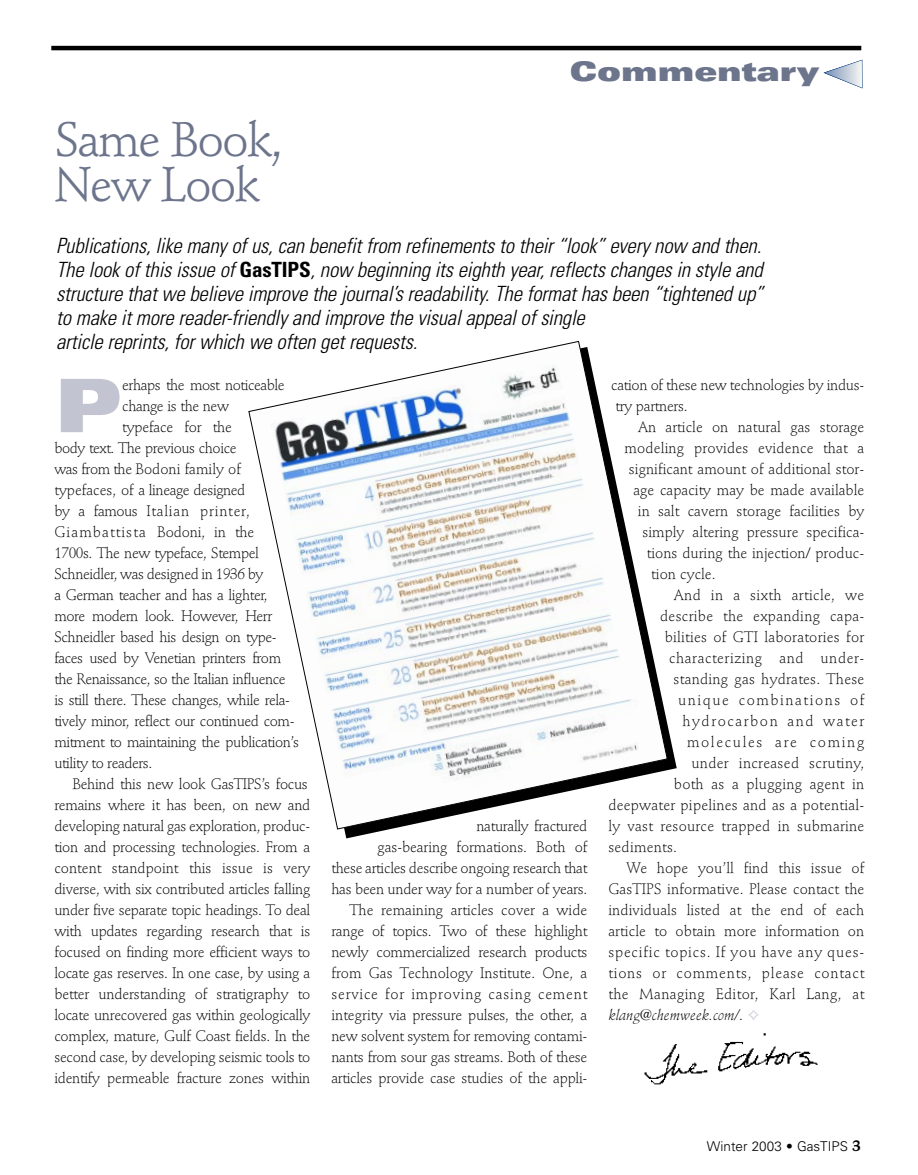
<style>
.page{position:relative;width:918px;height:1175px;background:#fff}
.page>*{position:absolute;margin:0;border:0;box-sizing:border-box;transform-origin:0 0}
.t1{font:900 expanded 73.8px "Univers";color:#c2c4d1}
.t2{font:48px/45px "Stempel Schneidler";letter-spacing:-.04em;color:#6d758c}
.t3{font:900 expanded 27px "Univers";color:#6d758c}
.t4{font:italic 300 condensed 21px/24px "Univers";letter-spacing:-.01em;color:#000}
.t5{font:300 15px/21px "Stempel Schneidler";letter-spacing:-.02em;color:#000;text-align:right}
.t6{font:300 15px "Stempel Schneidler";color:#000}
.t7{font:300 15px "Stempel Schneidler";letter-spacing:.015em;color:#000}
.t8{font:300 15px "Stempel Schneidler";letter-spacing:.005em;color:#000}
.t9{font:300 15px "Stempel Schneidler";letter-spacing:.05em;color:#000}
.t10{font:300 15px "Stempel Schneidler";letter-spacing:.025em;color:#000}
.t11{font:300 15px "Stempel Schneidler";letter-spacing:.105em;color:#000}
.t12{font:300 15px "Stempel Schneidler";letter-spacing:.01em;color:#000}
.t13{font:300 15px "Stempel Schneidler";letter-spacing:.075em;color:#000}
.t14{font:300 15px "Stempel Schneidler";letter-spacing:.035em;color:#000}
.t15{font:300 15px "Stempel Schneidler";letter-spacing:.02em;color:#000}
.t16{font:italic 300 15px "Stempel Schneidler";letter-spacing:.005em;color:#000}
.t17{font:300 15px "Stempel Schneidler";letter-spacing:.11em;color:#000}
.t18{font:300 13.5px "Univers";color:#000}
.s1{font-weight:700;font-style:normal}
.s2{font-style:normal}
.s3{color:#c2c4d1}
.s4{font-family:"Stempel Schneidler";font-weight:700;font-size:15px}
</style>
<div class="page">
<svg style="left:823px;top:60px;width:40px;height:28px"></svg>
<hr style="left:51px;top:46px;width:810px;height:4px;background:#000">
<img style="left:644px;top:1033px;width:174px;height:52px">
<svg style="left:248px;top:340px;width:420px;height:490px"></svg>
<h3 class="t3" style="left:570px;top:61px;width:251px">Commentary</h3>
<h2 class="t2" style="left:54px;top:122px;width:230px">Same Book,<br>New Look</h2>
<p class="t4" style="left:56px;top:235px;width:709px">Publications, like many of us, can benefit from refinements to their “look” every now and then.<br>The look of this issue of <span class="s1">GasTIPS</span>, now beginning its eighth year, reflects changes in style and structure that we believe improve the journal’s readability. The format has been “tightened up” to make it more reader-friendly and improve the visual appeal of single<br>article reprints, for which we often get requests.</p>
<h1 class="t1" style="left:54px;top:379px;width:69px">P</h1>
<p class="t5" style="left:122px;top:376px;width:164px">erhaps the most noticeable</p>
<p class="t5" style="left:122px;top:397px;width:108px">change is the new</p>
<p class="t5" style="left:122px;top:418px;width:111px">typeface for the</p>
<p class="t5" style="left:54px;top:439px;width:184px">body text. The previous choice</p>
<p class="t6" style="left:54px;top:463px;width:188px">was from the Bodoni family of</p>
<p class="t5" style="left:54px;top:481px;width:193px">typefaces, of a lineage designed</p>
<p class="t9" style="left:54px;top:505px;width:197px">by a famous Italian printer,</p>
<p class="t13" style="left:54px;top:526px;width:202px">Giambattista Bodoni, in the</p>
<p class="t5" style="left:54px;top:544px;width:206px">1700s. The new typeface, Stempel</p>
<p class="t5" style="left:54px;top:565px;width:210px">Schneidler, was designed in 1936 by</p>
<p class="t5" style="left:54px;top:586px;width:215px">a German teacher and has a lighter,</p>
<p class="t5" style="left:54px;top:607px;width:219px">more modern look. However, Herr</p>
<p class="t5" style="left:54px;top:628px;width:224px">Schneidler based his design on type-</p>
<p class="t5" style="left:54px;top:649px;width:228px">faces used by Venetian printers from</p>
<p class="t5" style="left:54px;top:670px;width:233px">the Renaissance, so the Italian influence</p>
<p class="t5" style="left:54px;top:691px;width:237px">is still there. These changes, while rela-</p>
<p class="t5" style="left:54px;top:712px;width:242px">tively minor, reflect our continued com-</p>
<p class="t5" style="left:54px;top:733px;width:246px">mitment to maintaining the publication’s</p>
<p class="t5" style="left:54px;top:754px;width:99px">utility to readers.</p>
<p class="t5" style="left:72px;top:775px;width:237px">Behind this new look GasTIPS’s focus</p>
<p class="t5" style="left:54px;top:796px;width:258px">remains where it has been, on new and</p>
<p class="t5" style="left:54px;top:817px;width:258px">developing natural gas exploration, produc-</p>
<p class="t5" style="left:54px;top:838px;width:257px">tion and processing technologies. From a</p>
<p class="t6" style="left:54px;top:862px;width:258px">content standpoint this issue is very</p>
<p class="t5" style="left:54px;top:880px;width:258px">diverse, with six contributed articles falling</p>
<p class="t5" style="left:54px;top:901px;width:258px">under five separate topic headings. To deal</p>
<p class="t5" style="left:54px;top:922px;width:258px">with updates regarding research that is</p>
<p class="t5" style="left:54px;top:943px;width:258px">focused on finding more efficient ways to</p>
<p class="t5" style="left:54px;top:964px;width:258px">locate gas reserves. In one case, by using a</p>
<p class="t5" style="left:54px;top:985px;width:258px">better understanding of stratigraphy to</p>
<p class="t5" style="left:54px;top:1006px;width:258px">locate unrecovered gas within geologically</p>
<p class="t5" style="left:54px;top:1027px;width:258px">complex, mature, Gulf Coast fields. In the</p>
<p class="t5" style="left:54px;top:1048px;width:258px">second case, by developing seismic tools to</p>
<p class="t5" style="left:54px;top:1069px;width:258px">identify permeable fracture zones within</p>
<p class="t5" style="left:331px;top:817px;width:258px">naturally fractured<br>gas-bearing formations. Both of<br>these articles describe ongoing research that has been under way for a number of years.<br>The remaining articles cover a wide range of topics. Two of these highlight newly commercialized research products from Gas Technology Institute. One, a service for improving casing cement integrity via pressure pulses, the other, a new solvent system for removing contami&shy;nants from sour gas streams. Both of these articles provide case studies of the appli-</p>
<p class="t5" style="left:611px;top:376px;width:255px;text-align:left">cation of these new technologies by indus&shy;try partners.</p>
<p class="t6" style="left:638px;top:421px;width:228px">An article on natural gas storage</p>
<p class="t12" style="left:625px;top:442px;width:241px">modeling provides evidence that a</p>
<p class="t6" style="left:629px;top:463px;width:237px">significant amount of additional stor-</p>
<p class="t6" style="left:633px;top:484px;width:232px">age capacity may be made available</p>
<p class="t6" style="left:638px;top:505px;width:228px">in salt cavern storage facilities by</p>
<p class="t6" style="left:642px;top:526px;width:224px">simply altering pressure specifica-</p>
<p class="t6" style="left:647px;top:547px;width:219px">tions during the injection/ produc-</p>
<p class="t6" style="left:651px;top:568px;width:66px">tion cycle.</p>
<p class="t10" style="left:674px;top:589px;width:192px">And in a sixth article, we</p>
<p class="t7" style="left:660px;top:610px;width:206px">describe the expanding capa-</p>
<p class="t7" style="left:665px;top:631px;width:201px">bilities of GTI laboratories for</p>
<p class="t14" style="left:669px;top:652px;width:197px">characterizing and under-</p>
<p class="t7" style="left:674px;top:673px;width:192px">standing gas hydrates. These</p>
<p class="t11" style="left:678px;top:694px;width:188px">unique combinations of</p>
<p class="t11" style="left:683px;top:715px;width:183px">hydrocarbon and water</p>
<p class="t17" style="left:687px;top:736px;width:179px">molecules are coming</p>
<p class="t15" style="left:691px;top:757px;width:174px">under increased scrutiny,</p>
<p class="t7" style="left:674px;top:778px;width:192px">both as a plugging agent in</p>
<p class="t7" style="left:608px;top:799px;width:258px">deepwater pipelines and as a potential-</p>
<p class="t7" style="left:608px;top:820px;width:258px">ly vast resource trapped in submarine</p>
<p class="t7" style="left:608px;top:841px;width:70px">sediments.</p>
<p class="t8" style="left:626px;top:862px;width:240px">We hope you’ll find this issue of</p>
<p class="t8" style="left:608px;top:883px;width:258px">GasTIPS informative. Please contact the</p>
<p class="t8" style="left:608px;top:904px;width:258px">individuals listed at the end of each</p>
<p class="t8" style="left:608px;top:925px;width:257px">article to obtain more information on</p>
<p class="t9" style="left:608px;top:946px;width:257px">specific topics. If you have any ques-</p>
<p class="t9" style="left:608px;top:967px;width:257px">tions or comments, please contact</p>
<p class="t10" style="left:608px;top:988px;width:258px">the Managing Editor, Karl Lang, at</p>
<p class="t16" style="left:608px;top:1009px;width:153px">klang@chemweek.com/<span class="s2">.</span> <span class="s3">✧</span></p>
<p class="t18" style="left:707px;top:1141px;width:156px">Winter 2003 • GasTIPS <span class="s4">3</span></p>
</div>
